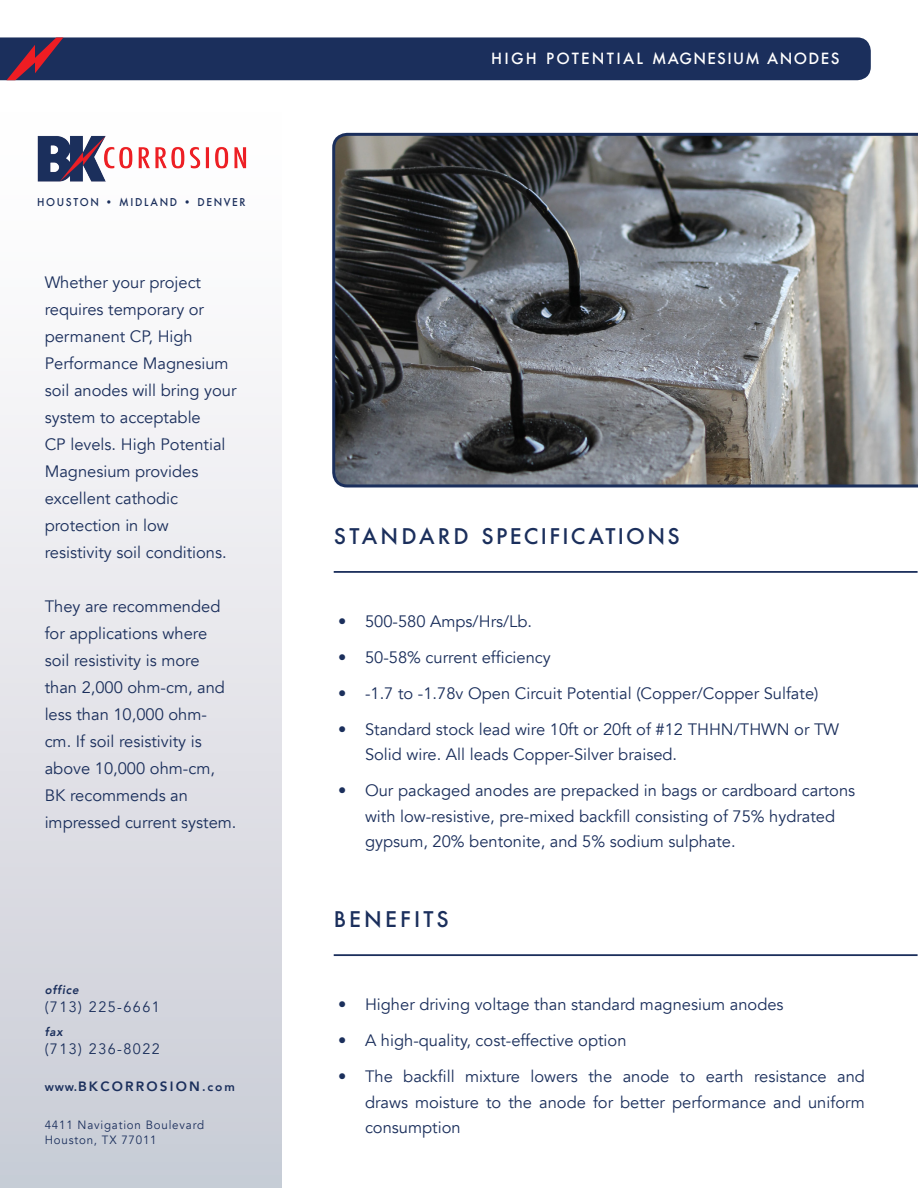
<style>
.page{position:relative;width:918px;height:1188px;background:#fff}
.page>*{position:absolute;margin:0;border:0;box-sizing:border-box;transform-origin:0 0}
.t1{font:500 21px "Futura";letter-spacing:.115em;color:#1b2f5c}
.t2{font:500 21px "Futura";letter-spacing:.15em;color:#1b2f5c}
.t3{font:16.5px/27px "Avenir";color:#1b2f5c}
.t4{font:500 15px "Futura";letter-spacing:.095em;color:#fff}
.t5{font:15px "Avenir";letter-spacing:.1em;color:#1b2f5c;scale:.96 1}
.t6{font:800 13.5px "Avenir";letter-spacing:.16em;color:#1b2f5c}
.t7{font:12px "Avenir";letter-spacing:.07em;color:#1b2f5c;scale:.96 1}
.t8{font:italic 800 12px "Avenir";letter-spacing:.07em;color:#1b2f5c;scale:.96 1}
.t9{font:500 10.5px "Futura";letter-spacing:.16em;color:#1b2f5c;scale:.96 1}
.s1{font-size:12px}
</style>
<div class="page">
<div style="left:0;top:80px;width:281px;height:1108px;background:linear-gradient(to bottom,#fff,#caccd6)"></div>
<img style="left:36px;top:134px;width:211px;height:48px">
<div style="left:0;top:37px;width:871px;height:43px;background:#1b2f5c"></div>
<hr style="left:334px;top:571px;width:584px;height:2px;background:#1b2f5c">
<hr style="left:334px;top:954px;width:584px;height:2px;background:#1b2f5c">
<svg style="left:332px;top:132px;width:586px;height:356px;background:#6e7173"></svg>
<p class="t9" style="left:37px;top:195px;width:219px">HOUSTON • MIDLAND • DENVER</p>
<p class="t3" style="left:45px;top:269px;width:193px">Whether your project requires temporary or permanent CP, High<br>Performance Magnesium soil anodes will bring your system to acceptable<br>CP levels. High Potential<br>Magnesium provides excellent cathodic protection in low resistivity soil conditions.</p>
<p class="t3" style="left:45px;top:593px;width:193px">They are recommended for applications where<br>soil resistivity is more<br>than 2,000 ohm-cm, and less than 10,000 ohm&shy;cm. If soil resistivity is above 10,000 ohm-cm,<br>BK recommends an impressed current system.</p>
<p class="t8" style="left:45px;top:982px;width:37px">office</p>
<p class="t5" style="left:45px;top:997px;width:121px">(713) 225-6661</p>
<p class="t8" style="left:45px;top:1025px;width:20px">fax</p>
<p class="t5" style="left:45px;top:1040px;width:121px">(713) 236-8022</p>
<p class="t6" style="left:45px;top:1076px;width:192px"><span class="s1">www.</span>BKCORROSION<span class="s1">.com</span></p>
<p class="t7" style="left:45px;top:1117px;width:168px">4411 Navigation Boulevard</p>
<p class="t7" style="left:45px;top:1132px;width:118px">Houston, TX 77011</p>
<p class="t4" style="left:491px;top:48px;width:350px">HIGH POTENTIAL MAGNESIUM ANODES</p>
<p class="t1" style="left:334px;top:521px;width:347px">STANDARD SPECIFICATIONS</p>
<p class="t3" style="left:338px;top:608px;width:196px">• 500-580 Amps/Hrs/Lb.</p>
<p class="t3" style="left:338px;top:644px;width:214px">• 50-58% current efficiency</p>
<p class="t3" style="left:338px;top:680px;width:482px">• -1.7 to -1.78v Open Circuit Potential (Copper/Copper Sulfate)</p>
<p class="t3" style="left:365px;top:717px;width:476px;line-height:25.5px;text-indent:-27px">• Standard stock lead wire 10ft or 20ft of #12 THHN/THWN or TW<br>Solid wire. All leads Copper-Silver braised.</p>
<p class="t3" style="left:365px;top:778px;width:492px;line-height:25.5px;text-indent:-27px">• Our packaged anodes are prepacked in bags or cardboard cartons with low-resistive, pre-mixed backfill consisting of 75% hydrated gypsum, 20% bentonite, and 5% sodium sulphate.</p>
<p class="t2" style="left:334px;top:905px;width:117px">BENEFITS</p>
<p class="t3" style="left:338px;top:991px;width:447px">• Higher driving voltage than standard magnesium anodes</p>
<p class="t3" style="left:338px;top:1027px;width:290px">• A high-quality, cost-effective option</p>
<p class="t3" style="left:365px;top:1064px;width:501px;line-height:25.5px;text-align:justify;text-indent:-27px">• The backfill mixture lowers the anode to earth resistance and draws moisture to the anode for better performance and uniform consumption</p>
</div>
